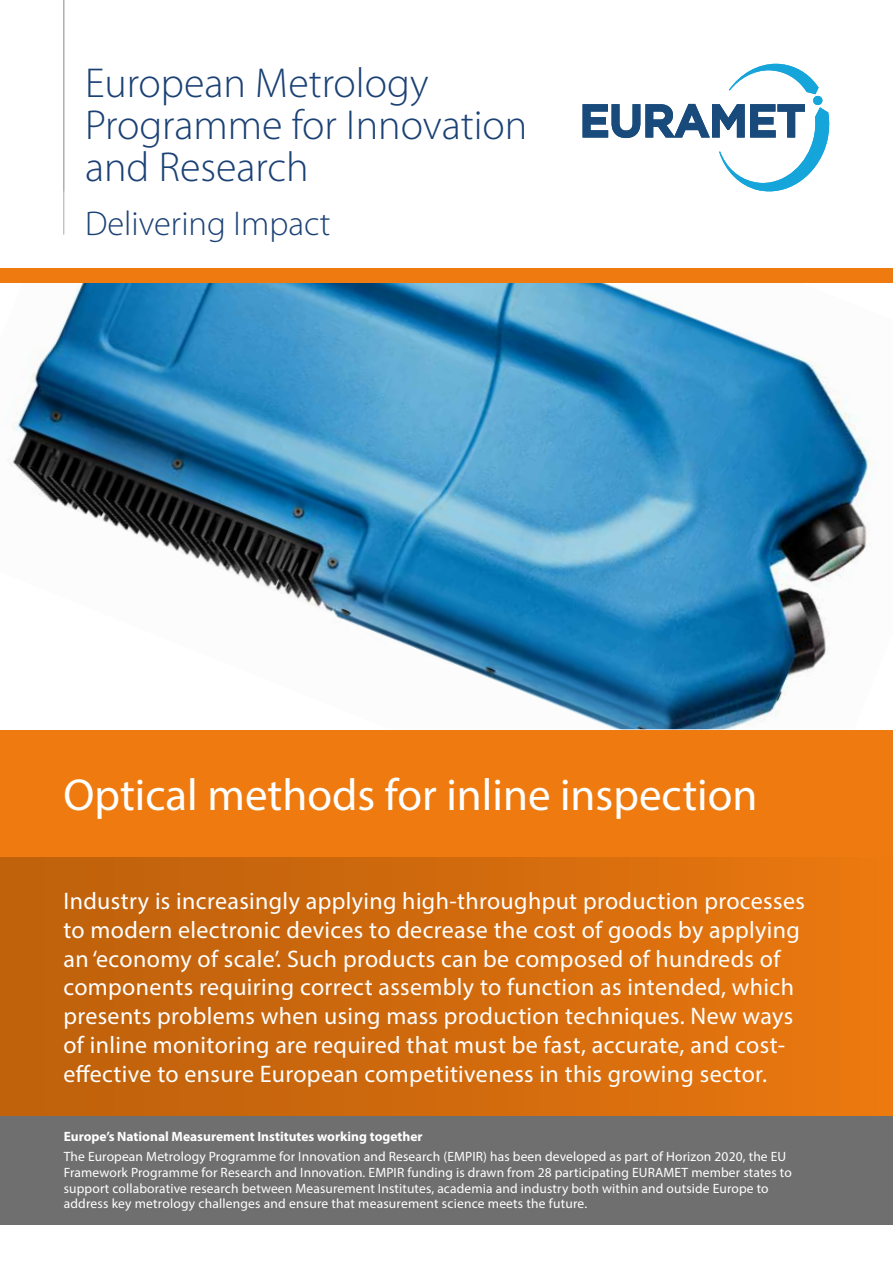
<style>
.page{position:relative;width:893px;height:1263px;background:#fff}
.page>*{position:absolute;margin:0;border:0;box-sizing:border-box;transform-origin:0 0}
.t1{font:45px "Myriad Pro";color:#fff}
.t2{font:300 42px/42px "Myriad Pro";color:#1b4175}
.t3{font:300 34.5px "Myriad Pro";color:#1b4175}
.t4{font:24px/28.8px "Myriad Pro";letter-spacing:.015em;color:#fff}
.t5{font:13.5px/15.8px "Myriad Pro";letter-spacing:.01em;color:#fff}
.t6{font:700 13.5px "Myriad Pro";color:#fff}
</style>
<div class="page">
<hr style="left:63px;top:0;width:1px;height:235px;background:#aaa">
<div style="left:0;top:729px;width:893px;height:387px;background:#ef7b10"></div>
<div style="left:0;top:857px;width:893px;height:260px;background:linear-gradient(to right,#bb5f0c,#e9770f)"></div>
<img style="left:9px;top:283px;width:866px;height:446px">
<svg style="left:583px;top:64px;width:247px;height:127px"></svg>
<div style="left:0;top:1116px;width:893px;height:108px;background:#706f6f"></div>
<div style="left:0;top:268px;width:893px;height:15px;background:#ef7b10"></div>
<h2 class="t2" style="left:85px;top:63px;width:444px">European Metrology<br>Programme for Innovation and Research</h2>
<h3 class="t3" style="left:85px;top:204px;width:247px">Delivering Impact</h3>
<h1 class="t1" style="left:63px;top:767px;width:695px">Optical methods for inline inspection</h1>
<p class="t4" style="left:63px;top:886px;width:743px">Industry is increasingly applying high-throughput production processes to modern electronic devices to decrease the cost of goods by applying an ‘economy of scale’. Such products can be composed of hundreds of components requiring correct assembly to function as intended, which presents problems when using mass production techniques. New ways of inline monitoring are required that must be fast, accurate, and cost&shy;effective to ensure European competitiveness in this growing sector.</p>
<p class="t6" style="left:64px;top:1128px;width:360px">Europe’s National Measurement Institutes working together</p>
<p class="t5" style="left:64px;top:1148px;width:730px">The European Metrology Programme for Innovation and Research (EMPIR) has been developed as part of Horizon 2020, the EU Framework Programme for Research and Innovation. EMPIR funding is drawn from 28 participating EURAMET member states to support collaborative research between Measurement Institutes, academia and industry both within and outside Europe to address key metrology challenges and ensure that measurement science meets the future.</p>
</div>
